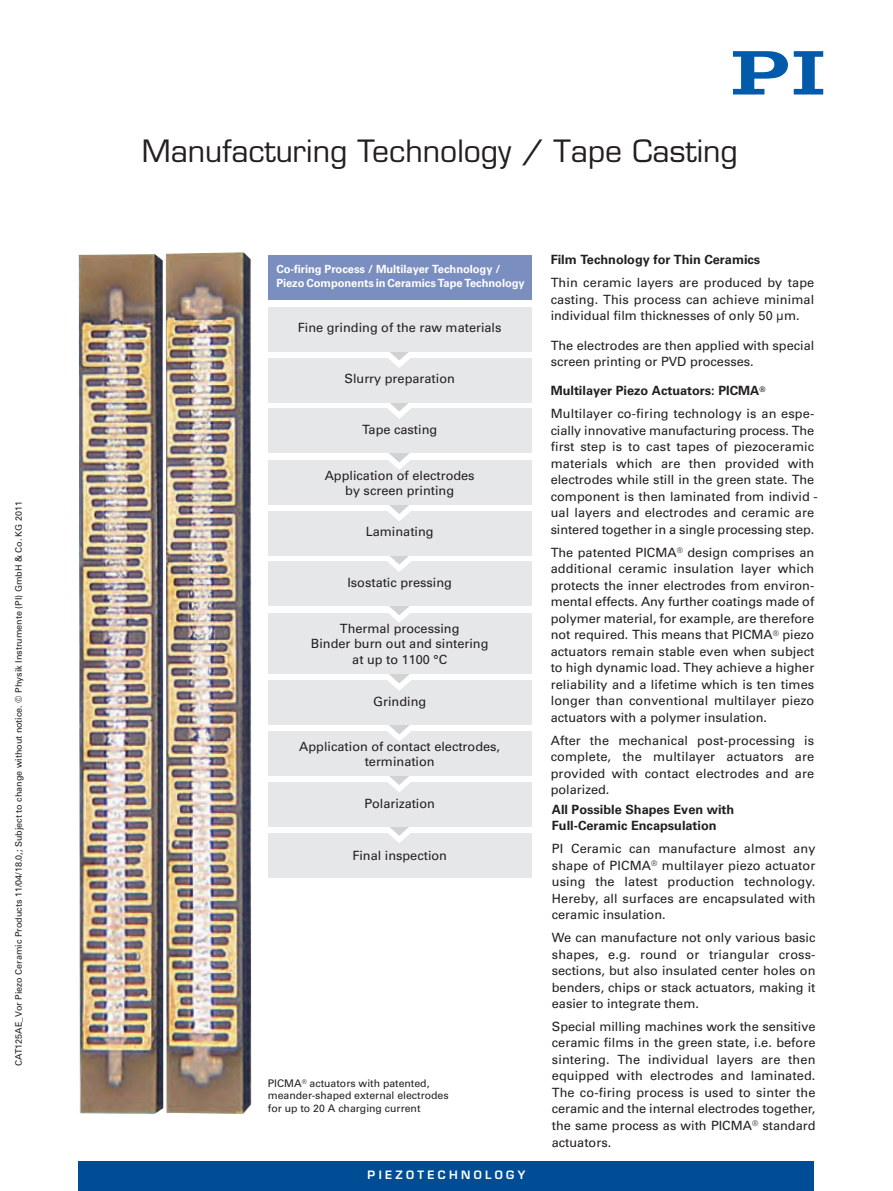
<style>
.page{position:relative;width:893px;height:1191px;background:#fff}
.page>*{position:absolute;margin:0;border:0;box-sizing:border-box;transform-origin:0 0}
.t1{font:30px "Eurostile";color:#231f20}
.t2{font:12.75px/16.5px "Univers";color:#231f20;text-align:justify}
.t3{font:700 12.75px/16.5px "Univers";color:#231f20}
.t4{font:700 11.25px/13.5px "Univers";letter-spacing:-.005em;color:#fff}
.t5{font:600 11.25px "Eurostile LT";letter-spacing:.3em;color:#fff}
.t6{font:10.5px/12.6px "Univers";color:#231f20}
.t7{font:9px "Univers";color:#231f20}
.s1{font-weight:700}
</style>
<div class="page">
<svg style="left:794px;top:51px;width:29px;height:43px"></svg>
<svg style="left:733px;top:51px;width:55px;height:43px"></svg>
<div style="left:268px;top:255px;width:263px;height:44px;background:#7b8ec0"></div>
<div style="left:268px;top:833px;width:263px;height:44px;background:#e6e7e9"></div>
<svg style="left:388px;top:827px;width:22px;height:16px"></svg>
<div style="left:268px;top:782px;width:263px;height:45px;background:#e6e7e9"></div>
<svg style="left:369px;top:775px;width:60px;height:17px"></svg>
<div style="left:268px;top:731px;width:263px;height:44px;background:#e6e7e9"></div>
<svg style="left:387px;top:725px;width:24px;height:17px"></svg>
<div style="left:268px;top:681px;width:263px;height:44px;background:#e6e7e9"></div>
<svg style="left:369px;top:673px;width:60px;height:18px"></svg>
<div style="left:268px;top:613px;width:263px;height:60px;background:#e6e7e9"></div>
<svg style="left:389px;top:606px;width:21px;height:17px"></svg>
<div style="left:268px;top:562px;width:263px;height:44px;background:#e6e7e9"></div>
<svg style="left:369px;top:555px;width:60px;height:17px"></svg>
<div style="left:268px;top:511px;width:263px;height:44px;background:#e6e7e9"></div>
<svg style="left:369px;top:504px;width:60px;height:17px"></svg>
<div style="left:268px;top:460px;width:263px;height:44px;background:#e6e7e9"></div>
<svg style="left:389px;top:453px;width:21px;height:17px"></svg>
<div style="left:268px;top:409px;width:263px;height:44px;background:#e6e7e9"></div>
<svg style="left:369px;top:402px;width:60px;height:17px"></svg>
<div style="left:268px;top:358px;width:263px;height:44px;background:#e6e7e9"></div>
<img style="left:166px;top:252px;width:85px;height:862px">
<img style="left:79px;top:254px;width:84px;height:860px">
<svg style="left:369px;top:351px;width:60px;height:17px"></svg>
<div style="left:268px;top:307px;width:263px;height:44px;background:#e6e7e9"></div>
<div style="left:79px;top:1161px;width:735px;height:30px;background:#014d95"></div>
<p class="t7" style="left:13px;top:1066px;width:566px;rotate:-90deg">C A T A521 E _ V o r P oze i C e r a m i c P r o d u c t s ; ,0.81/40/11 S u b ej c t ot c h na g e w ht i o u t n o i t c e ©. P h y s i k nI s t r u m e n et P( ) I G m b H &amp; C o . K G 1102</p>
<h1 class="t1" style="left:142px;top:133px;width:597px">Manufacturing Technology / Tape Casting</h1>
<p class="t4" style="left:276px;top:263px;width:250px">Co-firing Process / Multilayer Technology /<br>Piezo Components in Ceramics Tape Technology</p>
<p class="t2" style="left:298px;top:320px;width:205px">Fine grinding of the raw materials</p>
<p class="t2" style="left:345px;top:371px;width:112px">Slurry preparation</p>
<p class="t2" style="left:362px;top:421px;width:77px">Tape casting</p>
<p class="t2" style="left:325px;top:467px;width:151px;line-height:15.3px;text-align:center">Application of electrodes by screen printing</p>
<p class="t2" style="left:366px;top:524px;width:69px">Laminating</p>
<p class="t2" style="left:347px;top:574px;width:106px">Isostatic pressing</p>
<p class="t2" style="left:311px;top:621px;width:179px;line-height:15.3px;text-align:center">Thermal processing<br>Binder burn out and sintering at up to 1100 °C</p>
<p class="t2" style="left:373px;top:693px;width:55px">Grinding</p>
<p class="t2" style="left:299px;top:739px;width:202px;line-height:15.3px;text-align:center">Application of contact electrodes, termination</p>
<p class="t2" style="left:364px;top:795px;width:72px">Polarization</p>
<p class="t2" style="left:352px;top:847px;width:96px">Final inspection</p>
<p class="t6" style="left:268px;top:1076px;width:182px">PICMA<sup>®</sup> actuators with patented, meander-shaped external electrodes for up to 20 A charging current</p>
<p class="t5" style="left:368px;top:1170px;width:159px">PIEZOTECHNOLOGY</p>
<p class="t3" style="left:551px;top:252px;width:211px">Film Technology for Thin Ceramics</p>
<p class="t2" style="left:551px;top:275px;width:265px">Thin ceramic layers are produced by tape casting. This process can achieve minimal individual film thicknesses of only 50 µm.</p>
<p class="t2" style="left:551px;top:337px;width:265px">The electrodes are then applied with special screen printing or PVD processes.</p>
<p class="t2" style="left:551px;top:379px;width:265px;line-height:23px"><span class="s1">Multilayer Piezo Actuators: PICMA</span><sup>®<br></sup>Multilayer co-firing technology is an espe -</p>
<p class="t2" style="left:551px;top:422px;width:269px;text-align:left">cially innovative manufacturing process. The first step is to cast tapes of piezoceramic materials which are then provided with electrodes while still in the green state. The component is then laminated from individ - ual layers and electrodes and ceramic are sintered together in a single processing step.</p>
<p class="t2" style="left:551px;top:544px;width:265px">The patented PICMA<sup>®</sup> design comprises an additional ceramic insulation layer which protects the inner electrodes from environ&shy;mental effects. Any further coatings made of polymer material, for example, are therefore not required. This means that PICMA<sup>®</sup> piezo actuators remain stable even when subject to high dynamic load. They achieve a higher reliability and a lifetime which is ten times longer than conventional multilayer piezo actuators with a polymer insulation.</p>
<p class="t2" style="left:551px;top:732px;width:265px">After the mechanical post-processing is complete, the multilayer actuators are provided with contact electrodes and are polarized.</p>
<p class="t3" style="left:552px;top:801px;width:184px">All Possible Shapes Even with<br>Full-Ceramic Encapsulation</p>
<p class="t2" style="left:552px;top:840px;width:265px">PI Ceramic can manufacture almost any shape of PICMA<sup>®</sup> multilayer piezo actuator using the latest production technology.<br>Hereby, all surfaces are encapsulated with ceramic insulation.</p>
<p class="t2" style="left:552px;top:929px;width:265px">We can manufacture not only various basic shapes, e.g. round or triangular cross&shy;sections, but also insulated center holes on benders, chips or stack actuators, making it easier to integrate them.</p>
<p class="t2" style="left:552px;top:1018px;width:265px">Special milling machines work the sensitive ceramic films in the green state, i.e. before sintering. The individual layers are then equipped with electrodes and laminated.<br>The co-firing process is used to sinter the ceramic and the internal electrodes together, the same process as with PICMA<sup>®</sup> standard actuators.</p>
</div>
